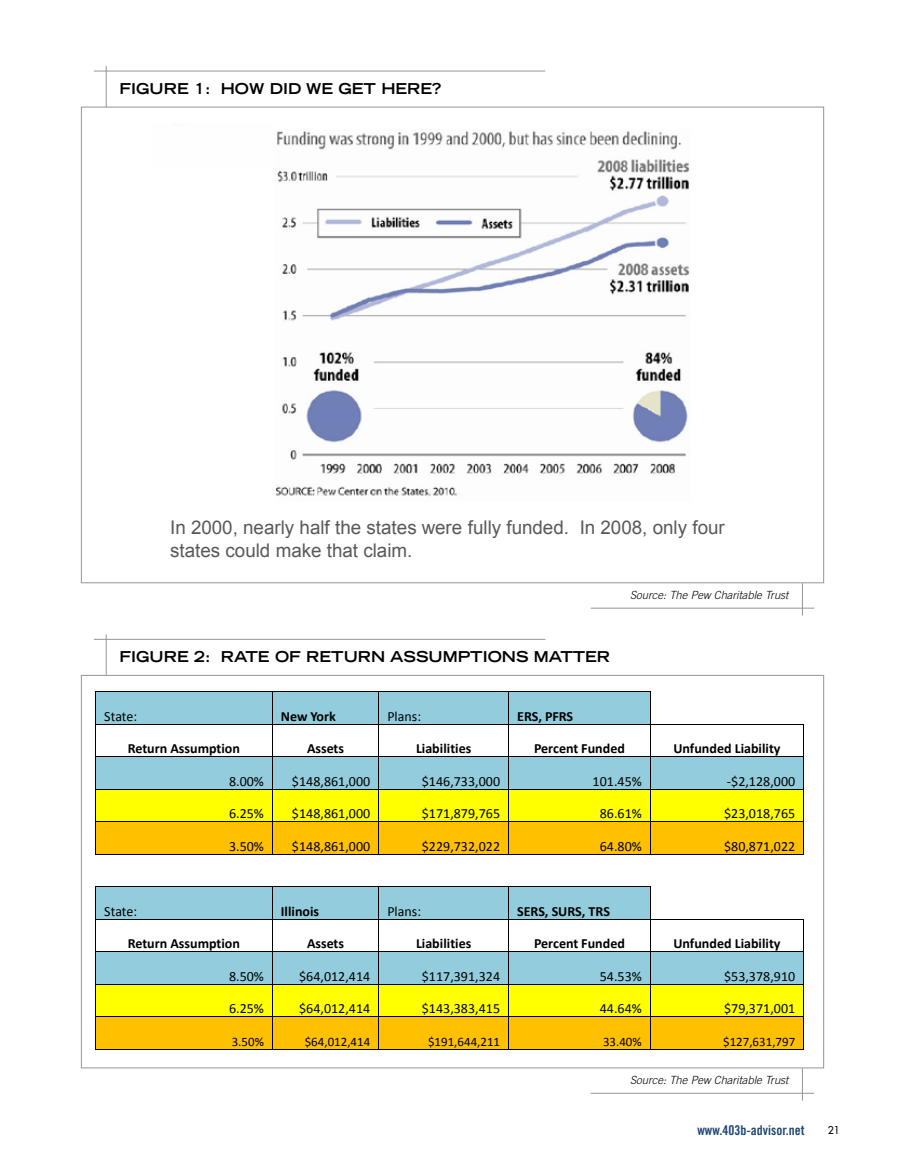
<style>
.page{position:relative;width:918px;height:1175px;background:#fff}
.page>*{position:absolute;margin:0;border:0;box-sizing:border-box;transform-origin:0 0}
.t1{font:18.75px/22.5px "Arial";color:#595959}
.t2{font:700 expanded 15px "Trade Gothic LT Std";color:#000}
.t3{font:13.95px "Calibri";color:#000}
.t4{font:700 13.95px "Calibri";color:#000}
.t5{font:13.5px "Trade Gothic LT Std Bd Cn 20";color:#1d4574}
.t6{font:12.9px "Calibri";letter-spacing:.005em;color:#000}
.t7{font:italic 300 11.25px "Trade Gothic LT Std";color:#000}
.t8{font:500 10.5px "Futura Std";color:#000}
</style>
<div class="page">
<img style="left:276px;top:131px;width:415px;height:366px">
<hr style="left:802px;top:583px;width:1px;height:32px;background:#939598">
<hr style="left:106px;top:66px;width:1px;height:41px;background:#939598">
<hr style="left:94px;top:71px;width:451px;height:1px;background:#939598">
<hr style="left:591px;top:608px;width:223px;height:1px;background:#939598">
<div style="left:96px;top:691px;width:176px;height:33px;background:#93cddd"></div>
<div style="left:272px;top:691px;width:107px;height:33px;background:#93cddd"></div>
<div style="left:379px;top:691px;width:130px;height:33px;background:#93cddd"></div>
<div style="left:509px;top:691px;width:141px;height:33px;background:#93cddd"></div>
<div style="left:96px;top:756px;width:176px;height:33px;background:#93cddd"></div>
<div style="left:272px;top:756px;width:107px;height:33px;background:#93cddd"></div>
<div style="left:379px;top:756px;width:130px;height:33px;background:#93cddd"></div>
<div style="left:509px;top:756px;width:141px;height:33px;background:#93cddd"></div>
<div style="left:650px;top:756px;width:154px;height:33px;background:#93cddd"></div>
<div style="left:96px;top:789px;width:176px;height:32px;background:#ff0"></div>
<div style="left:272px;top:789px;width:107px;height:32px;background:#ff0"></div>
<div style="left:379px;top:789px;width:130px;height:32px;background:#ff0"></div>
<div style="left:509px;top:789px;width:141px;height:32px;background:#ff0"></div>
<div style="left:650px;top:789px;width:154px;height:32px;background:#ff0"></div>
<div style="left:96px;top:821px;width:176px;height:33px;background:#ffc000"></div>
<div style="left:272px;top:821px;width:107px;height:33px;background:#ffc000"></div>
<div style="left:379px;top:821px;width:130px;height:33px;background:#ffc000"></div>
<div style="left:509px;top:821px;width:141px;height:33px;background:#ffc000"></div>
<div style="left:650px;top:821px;width:154px;height:33px;background:#ffc000"></div>
<div style="left:96px;top:886px;width:176px;height:33px;background:#93cddd"></div>
<div style="left:272px;top:886px;width:107px;height:33px;background:#93cddd"></div>
<div style="left:379px;top:886px;width:130px;height:33px;background:#93cddd"></div>
<div style="left:509px;top:886px;width:141px;height:33px;background:#93cddd"></div>
<div style="left:96px;top:951px;width:176px;height:33px;background:#93cddd"></div>
<div style="left:272px;top:951px;width:107px;height:33px;background:#93cddd"></div>
<div style="left:379px;top:951px;width:130px;height:33px;background:#93cddd"></div>
<div style="left:509px;top:951px;width:141px;height:33px;background:#93cddd"></div>
<div style="left:650px;top:951px;width:154px;height:33px;background:#93cddd"></div>
<div style="left:96px;top:984px;width:176px;height:32px;background:#ff0"></div>
<div style="left:272px;top:984px;width:107px;height:32px;background:#ff0"></div>
<div style="left:379px;top:984px;width:130px;height:32px;background:#ff0"></div>
<div style="left:509px;top:984px;width:141px;height:32px;background:#ff0"></div>
<div style="left:650px;top:984px;width:154px;height:32px;background:#ff0"></div>
<div style="left:96px;top:1016px;width:176px;height:33px;background:#ffc000"></div>
<div style="left:272px;top:1016px;width:107px;height:33px;background:#ffc000"></div>
<div style="left:379px;top:1016px;width:130px;height:33px;background:#ffc000"></div>
<div style="left:509px;top:1016px;width:141px;height:33px;background:#ffc000"></div>
<div style="left:650px;top:1016px;width:154px;height:33px;background:#ffc000"></div>
<hr style="left:272px;top:691px;width:1px;height:163px;background:#000">
<hr style="left:272px;top:886px;width:1px;height:163px;background:#000">
<hr style="left:379px;top:691px;width:1px;height:163px;background:#000">
<hr style="left:379px;top:886px;width:1px;height:163px;background:#000">
<hr style="left:508px;top:691px;width:1px;height:163px;background:#000">
<hr style="left:508px;top:886px;width:1px;height:163px;background:#000">
<hr style="left:650px;top:691px;width:1px;height:163px;background:#000">
<hr style="left:650px;top:886px;width:1px;height:163px;background:#000">
<hr style="left:96px;top:724px;width:708px;height:1px;background:#000">
<hr style="left:96px;top:756px;width:708px;height:1px;background:#000">
<hr style="left:96px;top:789px;width:708px;height:1px;background:#000">
<hr style="left:96px;top:821px;width:708px;height:1px;background:#000">
<hr style="left:96px;top:854px;width:708px;height:1px;background:#000">
<hr style="left:96px;top:886px;width:555px;height:1px;background:#000">
<hr style="left:96px;top:919px;width:708px;height:1px;background:#000">
<hr style="left:96px;top:951px;width:708px;height:1px;background:#000">
<hr style="left:96px;top:984px;width:708px;height:1px;background:#000">
<hr style="left:96px;top:1016px;width:708px;height:1px;background:#000">
<hr style="left:96px;top:691px;width:1px;height:163px;background:#000">
<hr style="left:96px;top:886px;width:1px;height:163px;background:#000">
<hr style="left:804px;top:724px;width:1px;height:130px;background:#000">
<hr style="left:804px;top:919px;width:1px;height:130px;background:#000">
<hr style="left:96px;top:691px;width:555px;height:1px;background:#000">
<hr style="left:96px;top:1049px;width:708px;height:1px;background:#000">
<hr style="left:802px;top:1068px;width:1px;height:32px;background:#939598">
<hr style="left:106px;top:634px;width:1px;height:41px;background:#939598">
<hr style="left:94px;top:639px;width:451px;height:1px;background:#939598">
<hr style="left:591px;top:1092px;width:223px;height:1px;background:#939598">
<p class="t2" style="left:120px;top:79px;width:323px">FIGURE 1: HOW DID WE GET HERE?</p>
<h1 class="t1" style="left:170px;top:518px;width:556px">In 2000, nearly half the states were fully funded. In 2008, only four states could make that claim.</h1>
<p class="t2" style="left:120px;top:647px;width:285px">FIGURE 2: RATE OF RETURN ASS</p>
<p class="t2" style="left:429px;top:647px;width:183px">UMPTIONS MATTER</p>
<p class="t7" style="left:630px;top:588px;width:160px">Source: The Pew Charitable Trust</p>
<p class="t3" style="left:104px;top:710px;width:35px">State:</p>
<p class="t4" style="left:281px;top:710px;width:57px">New York</p>
<p class="t3" style="left:387px;top:710px;width:35px">Plans:</p>
<p class="t4" style="left:517px;top:710px;width:58px">ERS, PFRS</p>
<p class="t4" style="left:128px;top:743px;width:114px">Return Assumption</p>
<p class="t4" style="left:307px;top:743px;width:39px">Assets</p>
<p class="t4" style="left:416px;top:743px;width:57px">Liabilities</p>
<p class="t4" style="left:534px;top:743px;width:92px">Percent Funded</p>
<p class="t4" style="left:673px;top:743px;width:109px">Unfunded Liability</p>
<p class="t3" style="left:229px;top:775px;width:36px">8.00%</p>
<p class="t3" style="left:292px;top:775px;width:80px">$148,861,000</p>
<p class="t3" style="left:422px;top:775px;width:80px">$146,733,000</p>
<p class="t3" style="left:593px;top:775px;width:51px">101.45%</p>
<p class="t3" style="left:727px;top:775px;width:70px">-$2,128,000</p>
<p class="t3" style="left:229px;top:807px;width:36px">6.25%</p>
<p class="t3" style="left:292px;top:807px;width:80px">$148,861,000</p>
<p class="t3" style="left:422px;top:807px;width:80px">$171,879,765</p>
<p class="t3" style="left:600px;top:807px;width:44px">86.61%</p>
<p class="t3" style="left:724px;top:807px;width:73px">$23,018,765</p>
<p class="t3" style="left:229px;top:840px;width:36px">3.50%</p>
<p class="t3" style="left:292px;top:840px;width:80px">$148,861,000</p>
<p class="t3" style="left:422px;top:840px;width:80px">$229,732,022</p>
<p class="t3" style="left:600px;top:840px;width:44px">64.80%</p>
<p class="t3" style="left:724px;top:840px;width:73px">$80,871,022</p>
<p class="t3" style="left:104px;top:905px;width:35px">State:</p>
<p class="t4" style="left:281px;top:905px;width:40px">Illinois</p>
<p class="t3" style="left:387px;top:905px;width:35px">Plans:</p>
<p class="t4" style="left:517px;top:905px;width:94px">SERS, SURS, TRS</p>
<p class="t4" style="left:128px;top:938px;width:114px">Return Assumption</p>
<p class="t4" style="left:307px;top:938px;width:39px">Assets</p>
<p class="t4" style="left:416px;top:938px;width:57px">Liabilities</p>
<p class="t4" style="left:534px;top:938px;width:92px">Percent Funded</p>
<p class="t4" style="left:673px;top:938px;width:109px">Unfunded Liability</p>
<p class="t3" style="left:229px;top:970px;width:36px">8.50%</p>
<p class="t3" style="left:299px;top:970px;width:73px">$64,012,414</p>
<p class="t3" style="left:422px;top:970px;width:80px">$117,391,324</p>
<p class="t3" style="left:600px;top:970px;width:44px">54.53%</p>
<p class="t3" style="left:724px;top:970px;width:73px">$53,378,910</p>
<p class="t3" style="left:229px;top:1002px;width:36px">6.25%</p>
<p class="t3" style="left:299px;top:1002px;width:73px">$64,012,414</p>
<p class="t3" style="left:422px;top:1002px;width:80px">$143,383,415</p>
<p class="t3" style="left:600px;top:1002px;width:44px">44.64%</p>
<p class="t3" style="left:724px;top:1002px;width:73px">$79,371,001</p>
<p class="t6" style="left:232px;top:1036px;width:34px">3.50%</p>
<p class="t6" style="left:305px;top:1036px;width:67px">$64,012,414</p>
<p class="t6" style="left:428px;top:1036px;width:74px">$191,644,211</p>
<p class="t6" style="left:603px;top:1036px;width:40px">33.40%</p>
<p class="t6" style="left:723px;top:1036px;width:74px">$127,631,797</p>
<p class="t7" style="left:630px;top:1073px;width:160px">Source: The Pew Charitable Trust</p>
<p class="t5" style="left:697px;top:1121px;width:109px">www.403b-advisor.net</p>
<p class="t8" style="left:828px;top:1123px;width:14px">21</p>
</div>
